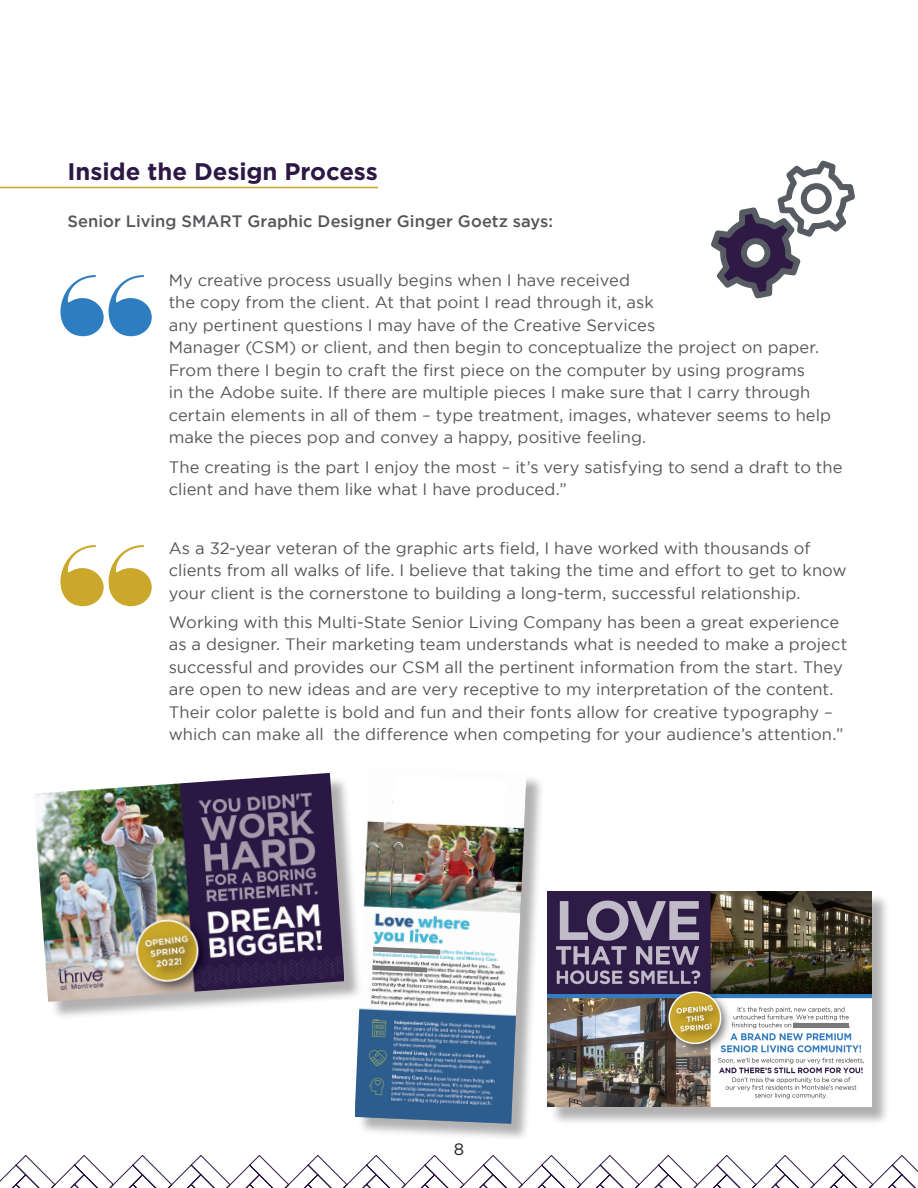
<style>
.page{position:relative;width:918px;height:1188px;background:#fff}
.page>*{position:absolute;margin:0;border:0;box-sizing:border-box;transform-origin:0 0}
.t1{font:180px "Eloquent JF Small Caps Pro";color:#2e7dc1}
.t2{font:180px "Eloquent JF Small Caps Pro";color:#cba72b}
.t3{font:700 24px "Gotham";letter-spacing:-.005em;color:#2d1845}
.t4{font:16.5px/22.5px "Gotham";color:#55565a}
.t5{font:500 16.5px "Gotham";letter-spacing:.005em;color:#55565a}
.t6{font:16.5px "Gotham";color:#231f20}
</style>
<div class="page">
<svg style="left:0;top:1155px;width:918px;height:33px"></svg>
<hr style="left:0;top:187px;width:378px;height:1px;background:#cba72b">
<svg style="left:711px;top:160px;width:144px;height:138px"></svg>
<div style="left:357px;top:769px;width:188px;height:373px;background:#231f20;opacity:.35"></div>
<img style="left:355px;top:769px;width:171px;height:355px">
<div style="left:36px;top:776px;width:327px;height:244px;background:#231f20;opacity:.35"></div>
<img style="left:36px;top:773px;width:308px;height:229px">
<div style="left:550px;top:893px;width:340px;height:232px;background:#231f20;opacity:.35"></div>
<img style="left:548px;top:891px;width:324px;height:216px">
<svg style="left:392px;top:775px;width:114px;height:49px"></svg>
<hr style="left:793px;top:1023px;width:55px;height:4px;background:#7b797a">
<svg style="left:373px;top:947px;width:67px;height:8px"></svg>
<svg style="left:372px;top:965px;width:55px;height:7px"></svg>
<p class="t3" style="left:68px;top:156px;width:312px">Inside the Design Process</p>
<p class="t5" style="left:68px;top:212px;width:487px">Senior Living SMART Graphic Designer Ginger Goetz says:</p>
<p class="t1" style="left:54px;top:228px;width:106px">“</p>
<p class="t2" style="left:54px;top:498px;width:106px">“</p>
<p class="t4" style="left:169px;top:268px;width:664px">My creative process usually begins when I have received<br>the copy from the client. At that point I read through it, ask<br>any pertinent questions I may have of the Creative Services<br>Manager (CSM) or client, and then begin to conceptualize the project on paper.<br>From there I begin to craft the first piece on the computer by using programs<br>in the Adobe suite. If there are multiple pieces I make sure that I carry through certain elements in all of them – type treatment, images, whatever seems to help make the pieces pop and convey a happy, positive feeling.</p>
<p class="t4" style="left:169px;top:455px;width:675px">The creating is the part I enjoy the most – it’s very satisfying to send a draft to the client and have them like what I have produced.”</p>
<p class="t4" style="left:169px;top:536px;width:680px">As a 32-year veteran of the graphic arts field, I have worked with thousands of clients from all walks of life. I believe that taking the time and effort to get to know your client is the cornerstone to building a long-term, successful relationship.</p>
<p class="t4" style="left:169px;top:610px;width:680px">Working with this Multi-State Senior Living Company has been a great experience as a designer. Their marketing team understands what is needed to make a project successful and provides our CSM all the pertinent information from the start. They are open to new ideas and are very receptive to my interpretation of the content.<br>Their color palette is bold and fun and their fonts allow for creative typography – which can make all the difference when competing for your audience’s attention.”</p>
<p class="t6" style="left:454px;top:1139px;width:12px">8</p>
</div>
